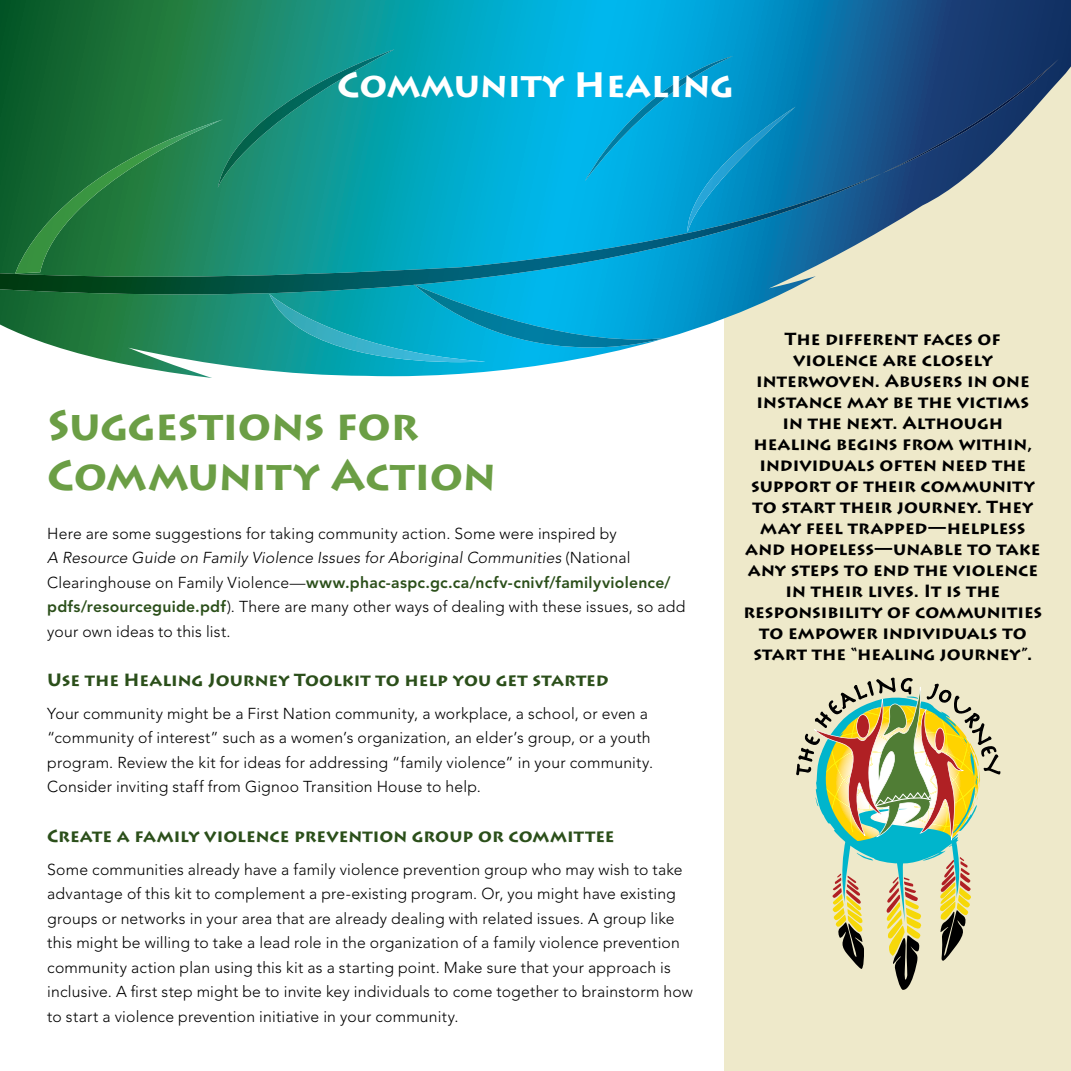
<style>
.page{position:relative;width:1071px;height:1071px;background:#fff}
.page>*{position:absolute;margin:0;border:0;box-sizing:border-box;transform-origin:0 0}
.t1{font:700 42px/50.4px "Lithos Pro";letter-spacing:-.015em;color:#6b9e45}
.t2{font:700 35px "Lithos Pro";color:#fff}
.t3{font:700 17.5px/21px "Lithos Pro";color:#000;text-align:center}
.t4{font:700 17.5px "Lithos Pro";color:#2b4f1a}
.t5{font:300 15.75px/24.5px "Avenir LT Std";letter-spacing:.015em;color:#000}
.s1{font-style:italic}
.s2{font-weight:800;color:#2b4f1a}
</style>
<div class="page">
<div style="left:724px;top:0;width:347px;height:1071px;background:#eee9ca"></div>
<svg style="left:796px;top:678px;width:204px;height:312px"></svg>
<svg style="left:0;top:0;width:1071px;height:378px"></svg>
<svg style="left:0;top:59px;width:1059px;height:235px"></svg>
<svg style="left:218px;top:49px;width:177px;height:139px;background:#149284"></svg>
<svg style="left:414px;top:284px;width:250px;height:63px;background:#04a7d7"></svg>
<img style="left:269px;top:294px;width:216px;height:68px">
<img style="left:680px;top:107px;width:116px;height:125px">
<img style="left:15px;top:119px;width:208px;height:155px">
<svg style="left:585px;top:56px;width:149px;height:125px;background:#01a7dc"></svg>
<h2 class="t2" style="left:337px;top:64px;width:398px">Community Healing</h2>
<h1 class="t1" style="left:47px;top:401px;width:450px">Suggestions for<br>Community Action</h1>
<p class="t5" style="left:47px;top:521px;width:640px">Here are some suggestions for taking community action. Some were inspired by<br><span class="s1">A Resource Guide on Family Violence Issues for Aboriginal Communities</span> (National Clearinghouse on Family Violence—<span class="s2">www.phac-aspc.gc.ca/ncfv-cnivf/familyviolence/ pdfs/resourceguide.pdf</span>). There are many other ways of dealing with these issues, so add your own ideas to this list.</p>
<p class="t4" style="left:47px;top:670px;width:563px">Use the Healing Journey Toolkit to help you get started</p>
<p class="t5" style="left:47px;top:701px;width:607px">Your community might be a First Nation community, a workplace, a school, or even a “community of interest” such as a women’s organization, an elder’s group, or a youth program. Review the kit for ideas for addressing “family violence” in your community.<br>Consider inviting staff from Gignoo Transition House to help.</p>
<p class="t4" style="left:47px;top:826px;width:569px">Create a family violence prevention group or committee</p>
<p class="t5" style="left:47px;top:857px;width:647px">Some communities already have a family violence prevention group who may wish to take advantage of this kit to complement a pre-existing program. Or, you might have existing groups or networks in your area that are already dealing with related issues. A group like this might be willing to take a lead role in the organization of a family violence prevention community action plan using this kit as a starting point. Make sure that your approach is inclusive. A first step might be to invite key individuals to come together to brainstorm how to start a violence prevention initiative in your community.</p>
<p class="t3" style="left:743px;top:329px;width:300px">The different faces of violence are closely interwoven. Abusers in one instance may be the victims<br>in the next. Although healing begins from within, individuals often need the support of their community to start their journey. They may feel trapped—helpless and hopeless—unable to take any steps to end the violence in their lives. It is the responsibility of communities to empower individuals to start the “healing journey”.</p>
</div>
